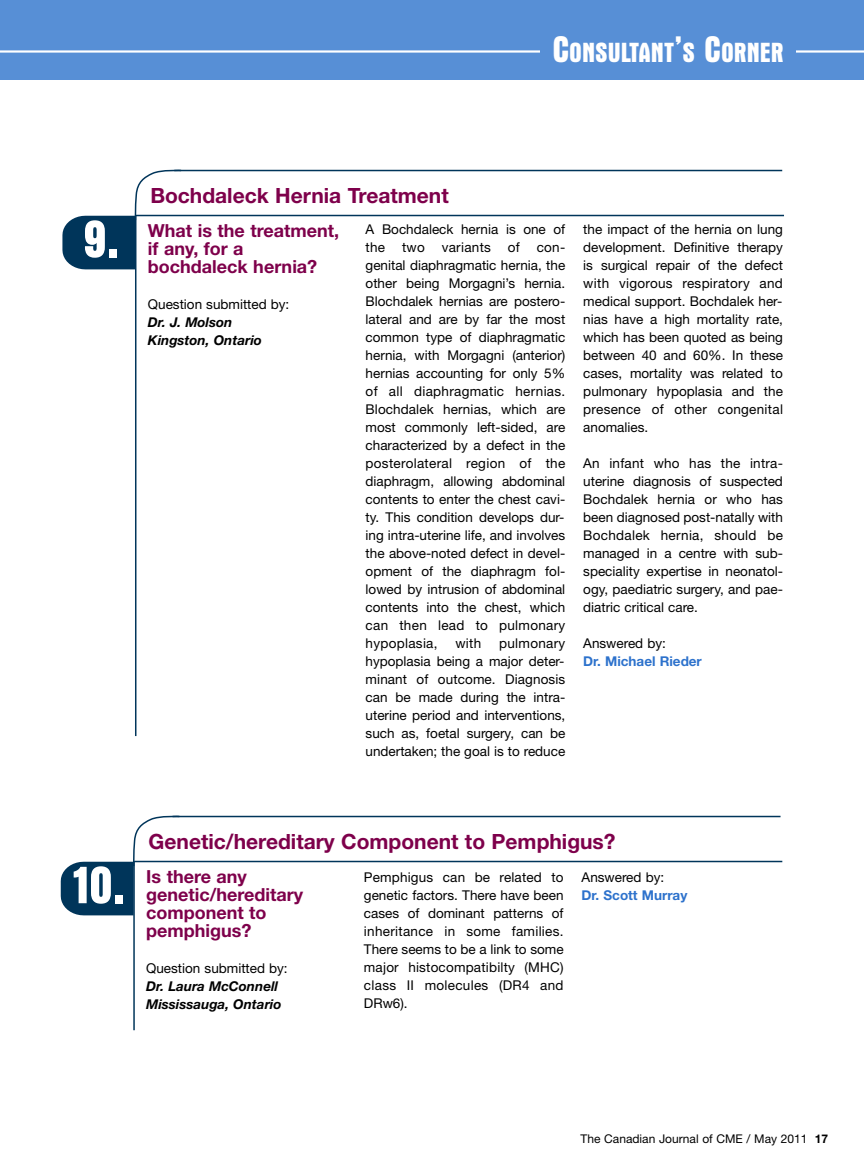
<style>
.page{position:relative;width:864px;height:1175px;background:#fff}
.page>*{position:absolute;margin:0;border:0;box-sizing:border-box;transform-origin:0 0}
.t1{font:700 condensed 54.45px "Aurora BT";color:#fff}
.t2{font:700 condensed 28.2px "Aurora BT";color:#fff}
.t3{font:700 21px "Helvetica Neue";color:#7e004b}
.t4{font:700 18px/18px "Helvetica Neue";color:#7e004b}
.t5{font:13.5px/18px "Helvetica Neue";color:#000;text-align:justify}
.t6{font:italic 700 13.5px/18px "Helvetica Neue";color:#000}
.t7{font:700 13.5px "Helvetica Neue";color:#2d72cc}
.t8{font:12px "Helvetica Neue";color:#000}
.s1{font-size:37.5px}
.s2{font-weight:700}
</style>
<div class="page">
<div style="left:0;top:0;width:864px;height:80px;background:#578fd6"></div>
<hr style="left:0;top:50px;width:864px;height:3px;background:#fff">
<div style="left:540px;top:26px;width:256px;height:48px;background:#578fd6"></div>
<hr style="left:173px;top:815px;width:608px;height:2px;background:#00355a">
<hr style="left:133px;top:861px;width:2px;height:169px;background:#00355a">
<hr style="left:134px;top:860px;width:648px;height:2px;background:#00355a">
<svg style="left:61px;top:815px;width:120px;height:100px"></svg>
<hr style="left:174px;top:170px;width:608px;height:1px;background:#00355a">
<hr style="left:135px;top:215px;width:1px;height:521px;background:#00355a">
<hr style="left:136px;top:215px;width:648px;height:1px;background:#00355a">
<svg style="left:62px;top:169px;width:121px;height:100px"></svg>
<h2 class="t2" style="left:552px;top:35px;width:233px"><span class="s1">C</span>ONSULTANT<span class="s1">’</span>S <span class="s1">C</span>ORNER</h2>
<h1 class="t1" style="left:83px;top:206px;width:37px">9.</h1>
<h3 class="t3" style="left:150px;top:188px;width:300px">Bochdaleck Hernia Treatment</h3>
<h3 class="t4" style="left:148px;top:223px;width:193px">What is the treatment, if any, for a bochdaleck hernia?</h3>
<p class="t5" style="left:148px;top:297px;width:143px">Question submitted by:</p>
<p class="t6" style="left:148px;top:314px;width:115px">Dr. J. Molson<br>Kingston, Ontario</p>
<p class="t5" style="left:366px;top:222px;width:201px">A Bochdaleck hernia is one of the two variants of con&shy;genital diaphragmatic hernia, the other being Morgagni’s hernia.<br>Blochdalek hernias are postero&shy;lateral and are by far the most common type of diaphragmatic hernia, with Morgagni (anterior) hernias accounting for only 5% of all diaphragmatic hernias.<br>Blochdalek hernias, which are most commonly left-sided, are characterized by a defect in the posterolateral region of the diaphragm, allowing abdominal contents to enter the chest cavi&shy;ty. This condition develops dur&shy;ing intra-uterine life, and involves the above-noted defect in devel&shy;opment of the diaphragm fol&shy;lowed by intrusion of abdominal contents into the chest, which can then lead to pulmonary hypoplasia,</p>
<p class="t5" style="left:366px;top:636px;width:201px;text-indent:134px">pulmonary hypoplasia being a major deter&shy;minant of outcome. Diagnosis can be made during the intra&shy;uterine period and interventions, such as, foetal surgery, can be undertaken; the goal is to reduce</p>
<p class="t5" style="left:455px;top:636px;width:27px">with</p>
<p class="t5" style="left:583px;top:222px;width:201px">the impact of the hernia on lung development. Definitive therapy is surgical repair of the defect with vigorous respiratory and medical support. Bochdalek her&shy;nias have a high mortality rate, which has been quoted as being between 40 and 60%. In these cases, mortality was related to pulmonary hypoplasia and the presence of other congenital anomalies.</p>
<p class="t5" style="left:583px;top:456px;width:201px">An infant who has the intra&shy;uterine diagnosis of suspected Bochdalek hernia or who has been diagnosed post-natally with Bochdalek hernia, should be managed in a centre with sub&shy;speciality expertise in neonatol&shy;ogy, paediatric surgery, and pae&shy;diatric critical care.</p>
<p class="t5" style="left:583px;top:636px;width:84px">Answered by:</p>
<p class="t7" style="left:583px;top:656px;width:120px">Dr. Michael Rieder</p>
<h1 class="t1" style="left:74px;top:852px;width:52px">10.</h1>
<h3 class="t3" style="left:149px;top:834px;width:468px">Genetic/hereditary Component to Pemphigus?</h3>
<h3 class="t4" style="left:146px;top:869px;width:158px">Is there any genetic/hereditary component to pemphigus?</h3>
<p class="t5" style="left:146px;top:960px;width:143px">Question submitted by:</p>
<p class="t6" style="left:146px;top:978px;width:137px">Dr. Laura McConnell<br>Mississauga, Ontario</p>
<p class="t5" style="left:364px;top:870px;width:201px">Pemphigus can be related to genetic factors. There have been cases of dominant patterns of inheritance in some families.<br>There seems to be a link to some major histocompatibilty (MHC) class II molecules (DR4 and DRw6).</p>
<p class="t5" style="left:582px;top:870px;width:84px">Answered by:</p>
<p class="t7" style="left:582px;top:890px;width:107px">Dr. Scott Murray</p>
<p class="t8" style="left:581px;top:1134px;width:249px">The Canadian Journal of CME / May 2011 <span class="s2">17</span></p>
</div>
